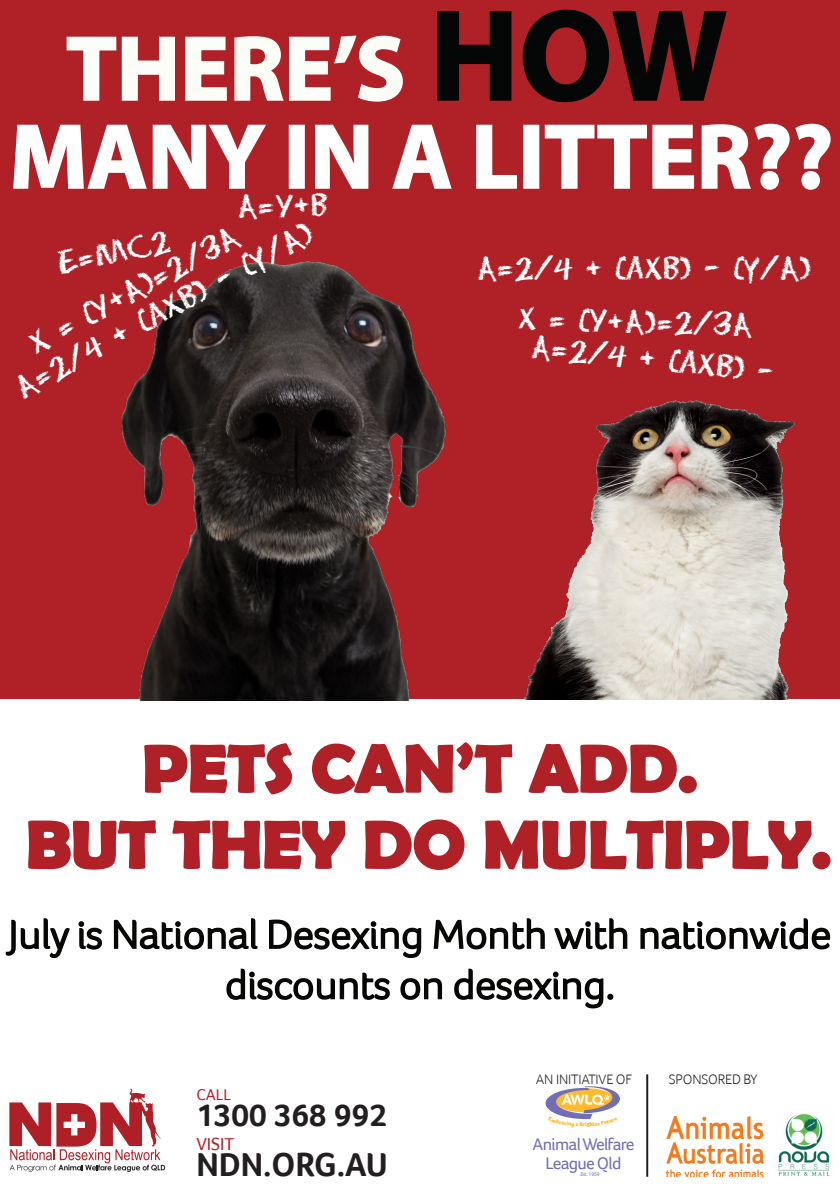
<style>
.page{position:relative;width:840px;height:1191px;background:#fff}
.page>*{position:absolute;margin:0;border:0;box-sizing:border-box;transform-origin:0 0}
.t1{font:700 92px "Myriad Pro";color:#fff}
.t2{font:700 92px "Myriad Pro";color:#fbfdf6}
.t3{font:700 67.2px "Berlin Sans FB Demi";color:#b02027;scale:1.04 1}
.t4{font:300 40.4px/50.4px "Foco";color:#050806;text-align:center;scale:1.04 1}
.t5{font:700 34px "Foco";color:#231f20}
.t6{font:700 32px "Foco";color:#231f20}
.t7{font:30px "Eraser";color:#fff}
.t8{font:18px "Foco";color:#b01f26}
.t9{font:17.4px/18.6px "Foco";letter-spacing:-.04em;color:#716eb3;text-align:center}
.t10{font:16px "Foco";color:#b01f26}
.t11{font:300 14px "Foco";letter-spacing:-.01em;color:#231f20}
.t12{font:900 5.6px "Foco";color:#fdbb2e}
.t13{font:5.4px "Foco";letter-spacing:-.04em;color:#716eb3}
.s1{font-size:130px;color:#050606}
</style>
<div class="page">
<div style="left:0;top:0;width:839px;height:699px;background:#b02027"></div>
<svg style="left:66px;top:36px;width:110px;height:66px;background:#bb4146"></svg>
<svg style="left:184px;top:34px;width:219px;height:69px;background:#bd4449"></svg>
<svg style="left:436px;top:10px;width:76px;height:92px;background:#991c22"></svg>
<svg style="left:521px;top:9px;width:206px;height:94px;background:#9c1d23"></svg>
<svg style="left:12px;top:123px;width:256px;height:67px;background:#bd464b"></svg>
<div style="left:288px;top:125px;width:17px;height:64px;border:2px solid #fff"></div>
<svg style="left:314px;top:123px;width:55px;height:67px;background:#bf4c52"></svg>
<svg style="left:391px;top:124px;width:62px;height:66px;background:#bb4046"></svg>
<svg style="left:475px;top:124px;width:42px;height:66px;background:#bb4046"></svg>
<div style="left:523px;top:125px;width:16px;height:64px;border:2px solid #fff"></div>
<svg style="left:543px;top:124px;width:151px;height:66px;background:#bb4146"></svg>
<svg style="left:700px;top:123px;width:131px;height:68px;background:#bc4349"></svg>
<svg style="left:27px;top:669px;width:804px;height:201px"></svg>
<svg style="left:5px;top:918px;width:65px;height:40px"></svg>
<svg style="left:78px;top:921px;width:24px;height:29px"></svg>
<svg style="left:113px;top:918px;width:145px;height:32px"></svg>
<svg style="left:269px;top:919px;width:153px;height:39px"></svg>
<svg style="left:433px;top:918px;width:112px;height:32px"></svg>
<svg style="left:554px;top:918px;width:74px;height:32px"></svg>
<svg style="left:640px;top:918px;width:190px;height:32px"></svg>
<svg style="left:226px;top:968px;width:164px;height:32px"></svg>
<svg style="left:400px;top:978px;width:43px;height:22px"></svg>
<svg style="left:454px;top:968px;width:160px;height:41px"></svg>
<img style="left:39px;top:261px;width:407px;height:439px">
<img style="left:522px;top:383px;width:273px;height:316px">
<svg style="left:9px;top:1088px;width:156px;height:83px"></svg>
<img style="left:666px;top:1116px;width:96px;height:60px">
<img style="left:778px;top:1114px;width:52px;height:62px">
<hr style="left:646px;top:1074px;width:2px;height:102px;background:#231f20">
<svg style="left:545px;top:1086px;width:75px;height:33px"></svg>
<p class="t2" style="left:66px;top:9px;width:662px">THERE’S <span class="s1">HOW</span></p>
<p class="t1" style="left:10px;top:97px;width:824px">MANY IN A LITTER??</p>
<p class="t7" style="left:237px;top:189px;width:92px;rotate:-1deg">A=Y+B</p>
<p class="t7" style="left:9px;top:373px;width:335px;rotate:-28deg">A=2/4 + (aXB) - (y/A)</p>
<p class="t7" style="left:23px;top:329px;width:236px;rotate:-28deg">x = (Y+A)=2/3A</p>
<p class="t7" style="left:54px;top:247px;width:116px;rotate:-12deg">E=MC2</p>
<p class="t7" style="left:477px;top:250px;width:335px">A=2/4 + (aXB) - (y/A)</p>
<p class="t7" style="left:519px;top:300px;width:236px;rotate:2deg">x = (Y+A)=2/3A</p>
<p class="t7" style="left:533px;top:329px;width:245px;rotate:6deg">A=2/4 + (aXB) -</p>
<p class="t3" style="left:142px;top:729px;width:535px">PETS CAN’T ADD.</p>
<p class="t3" style="left:26px;top:805px;width:775px">BUT THEY DO MULTIPLY.</p>
<p class="t4" style="left:9px;top:908px;width:791px">July is National Desexing Month with nationwide discounts on desexing.</p>
<p class="t10" style="left:196px;top:1085px;width:36px">CALL</p>
<p class="t6" style="left:196px;top:1096px;width:192px">1300 368 992</p>
<p class="t8" style="left:196px;top:1133px;width:39px">VISIT</p>
<p class="t5" style="left:196px;top:1144px;width:193px">NDN.ORG.AU</p>
<p class="t11" style="left:535px;top:1071px;width:98px">AN INITIATIVE OF</p>
<p class="t12" style="left:582px;top:1121px;width:4px">r</p>
<p class="t9" style="left:532px;top:1135px;width:103px">Animal Welfare<br>League Qld</p>
<p class="t13" style="left:580px;top:1170px;width:21px">Est. 1959</p>
<p class="t11" style="left:668px;top:1071px;width:90px">SPONSORED BY</p>
</div>
